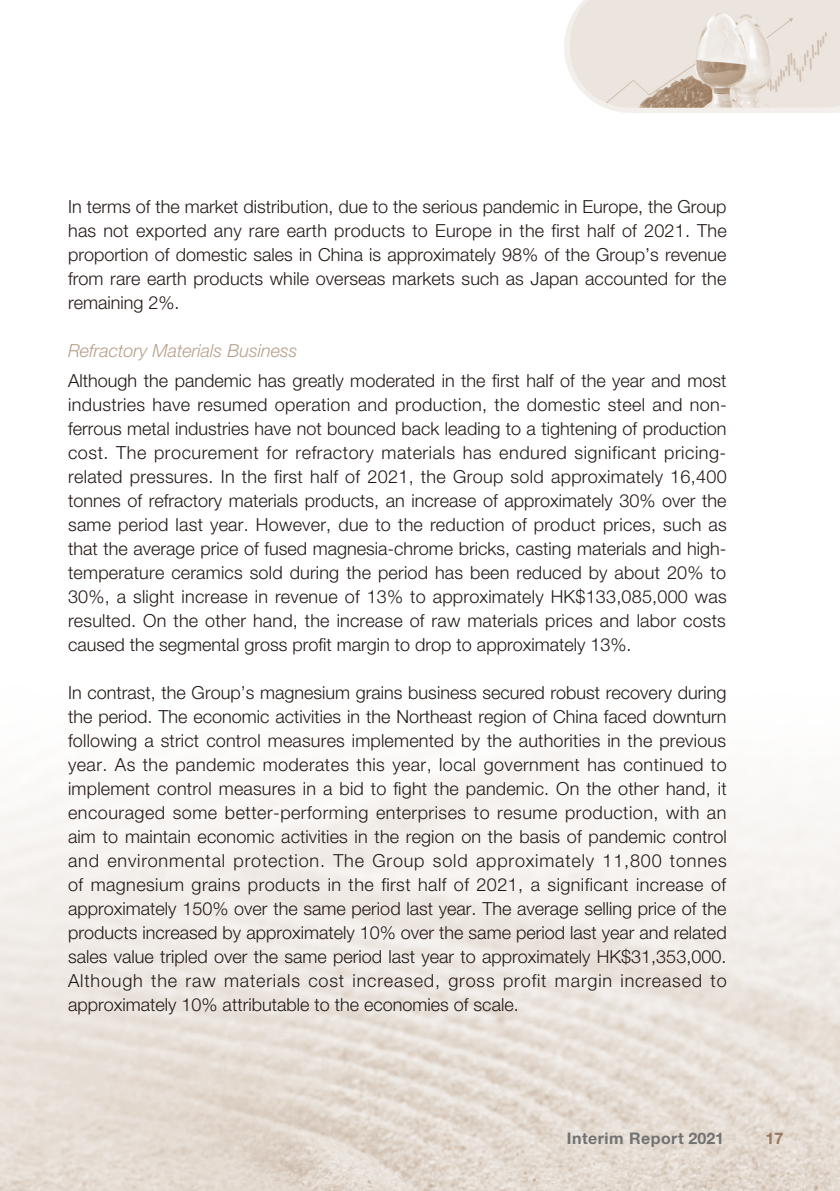
<style>
.page{position:relative;width:840px;height:1191px;background:#fff}
.page>*{position:absolute;margin:0;border:0;box-sizing:border-box;transform-origin:0 0}
.t1{font:300 18px/24px "Helvetica Neue LT Std";color:#231916;text-align:justify}
.t2{font:italic 300 18px "Helvetica Neue LT Std";color:#b79f89}
.t3{font:700 16px "Helvetica Neue LT Std";letter-spacing:.03em;color:#727272}
.t4{font:700 16px "Helvetica Neue LT Std";color:#99795e}
</style>
<div class="page">
<img style="left:0;top:0;width:839px;height:1191px">
<p class="t1" style="left:68px;top:195px;width:659px">In terms of the market distribution, due to the serious pandemic in Europe, the Group has not exported any rare earth products to Europe in the first half of 2021. The proportion of domestic sales in China is approximately 98% of the Group’s revenue from rare earth products while overseas markets such as Japan accounted for the remaining 2%.</p>
<p class="t2" style="left:68px;top:340px;width:231px">Refractory Materials Business</p>
<p class="t1" style="left:68px;top:368px;width:659px">Although the pandemic has greatly moderated in the first half of the year and most industries have resumed operation and production, the domestic steel and non&shy;ferrous metal industries have not bounced back leading to a tightening of production cost. The procurement for refractory materials has endured significant pricing&shy;related pressures. In the first half of 2021, the Group sold approximately 16,400 tonnes of refractory materials products, an increase of approximately 30% over the same period last year. However, due to the reduction of product prices, such as that the average price of fused magnesia-chrome bricks, casting materials and high&shy;temperature ceramics sold during the period has been reduced by about 20% to 30%, a slight increase in revenue of 13% to approximately HK$133,085,000 was resulted. On the other hand, the increase of raw materials prices and labor costs caused the segmental gross profit margin to drop to approximately 13%.</p>
<p class="t1" style="left:68px;top:680px;width:659px">In contrast, the Group’s magnesium grains business secured robust recovery during the period. The economic activities in the Northeast region of China faced downturn following a strict control measures implemented by the authorities in the previous year. As the pandemic moderates this year, local government has continued to implement control measures in a bid to fight the pandemic. On the other hand, it encouraged some better-performing enterprises to resume production, with an aim to maintain economic activities in the region on the basis of pandemic control and environmental protection. The Group sold approximately 11,800 tonnes of magnesium grains products in the first half of 2021, a significant increase of approximately 150% over the same period last year. The average selling price of the products increased by approximately 10% over the same period last year and related sales value tripled over the same period last year to approximately HK$31,353,000.<br>Although the raw materials cost increased, gross profit margin increased to approximately 10% attributable to the economies of scale.</p>
<p class="t3" style="left:566px;top:1128px;width:159px">Interim Report 2021</p>
<p class="t4" style="left:765px;top:1128px;width:19px">17</p>
</div>
